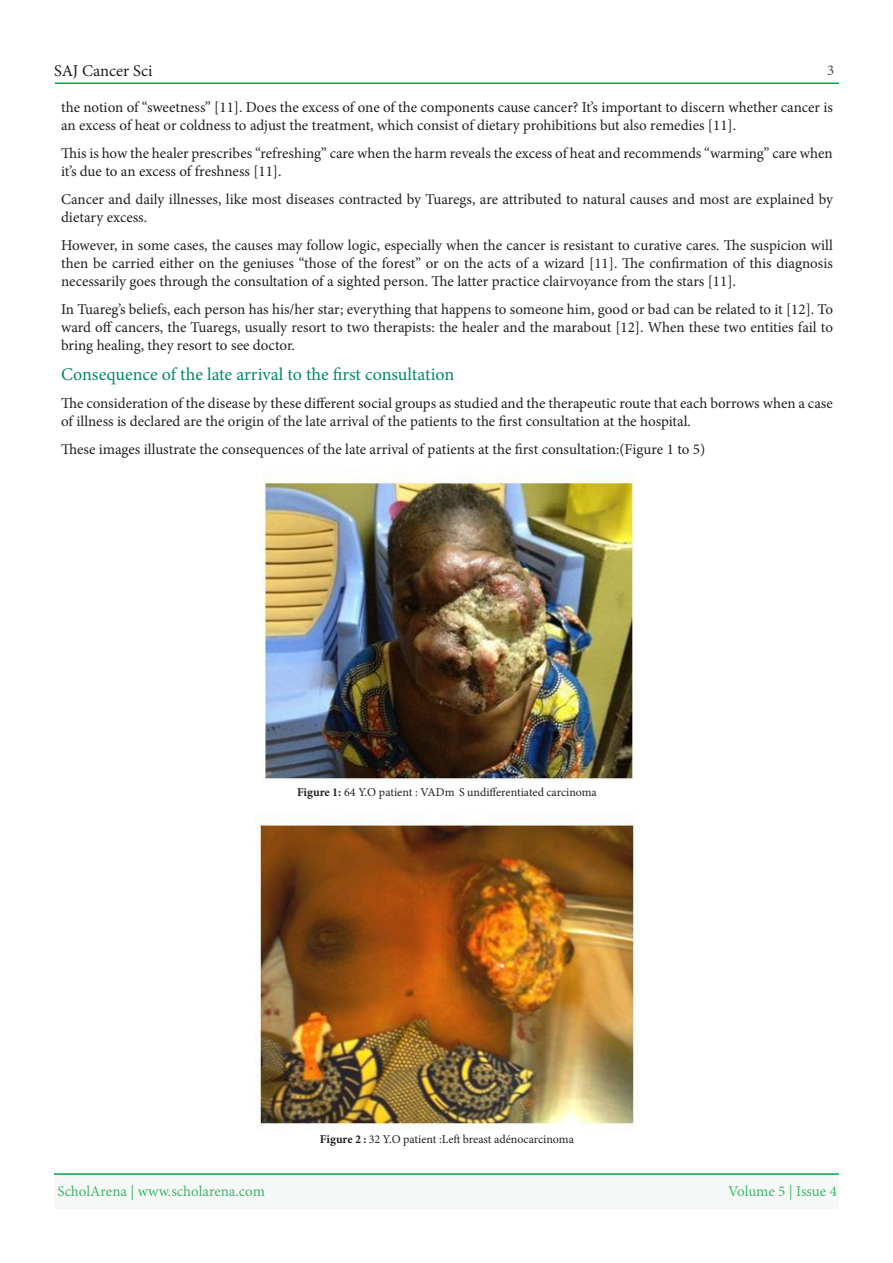
<style>
.page{position:relative;width:893px;height:1263px;background:#fff}
.page>*{position:absolute;margin:0;border:0;box-sizing:border-box;transform-origin:0 0}
.t1{font:18px "Minion Pro";letter-spacing:-.005em;color:#00896b}
.t2{font:16.5px "Minion Pro";color:#231f20}
.t3{font:15px/18px "Minion Pro";color:#231f20}
.t4{font:15px "Minion Pro";letter-spacing:-.005em;color:#40b86b}
.t5{font:15px "Minion Pro";color:#524c4c}
.t6{font:12px "Minion Pro";color:#231f20}
.s1{font-weight:700}
</style>
<div class="page">
<hr style="left:55px;top:82px;width:784px;height:2px;background:#0aa345">
<div style="left:54px;top:1174px;width:785px;height:35px;background:#f6f7f7"></div>
<hr style="left:54px;top:1173px;width:785px;height:2px;background:#0aa345">
<img style="left:256px;top:470px;width:380px;height:314px">
<img style="left:256px;top:813px;width:380px;height:318px">
<p class="t2" style="left:54px;top:59px;width:100px">SAJ Cancer Sci</p>
<p class="t5" style="left:827px;top:60px;width:9px">3</p>
<p class="t3" style="left:61px;top:98px;width:773px">the notion of “sweetness” [11 .] Does the excess of one of the components cause cancer? s’I t important to discern whether cancer is an excess of heat or coldness to adjust the treatment, which consist of dietary prohibitions but also remedies ]11 .[</p>
<p class="t3" style="left:61px;top:144px;width:773px">This is how the healer prescribes “refreshing” care when the harm reveals the excess of heat and recommends “warming” care when<br>s’i t due to an excess of freshness ]11 .[</p>
<p class="t3" style="left:61px;top:190px;width:773px">Cancer and daily illnesses, like most diseases contracted by Tuaregs, are attributed to natural causes and most are explained by dietary excess.</p>
<p class="t3" style="left:61px;top:236px;width:773px;text-align:justify">However in, some cases, the causes may follow logic, especially when the cancer is resistant to curative cares. The suspicion will then be carried either on the geniuses “those of the forest” or on the acts of a wizard [11 .] The confirmation of this diagnosis necessarily goes through the consultation of a sighted person. The latter practice clairvoyance from the stars ]11 .[</p>
<p class="t3" style="left:61px;top:300px;width:773px;text-align:justify">In Tuaregs’ beliefs, each person has his/her star; everything that happens to someone him, good or bad can be related to it [12 .] To ward off cancers, the Tuaregs, usually resort to two therapists: the healer and the marabout [12 .] When these two entities fail to bring healing, they resort to see doctor.</p>
<p class="t1" style="left:61px;top:362px;width:395px">Consequence of the late arrival to the first consultation</p>
<p class="t3" style="left:61px;top:394px;width:773px">The consideration of the disease by these different social groups as studied and the therapeutic route that each borrows when a case of illness is declared are the origin of the late arrival of the patients to the first consultation at the hospital.</p>
<p class="t3" style="left:61px;top:440px;width:646px">These images illustrate the consequences of the late arrival of patients at the first consultation (: Figure t o1 (5</p>
<p class="t6" style="left:297px;top:784px;width:301px"><span class="s1">Figure 1:</span> 64 O.Y patient : VADm S undifferentiated carcinoma</p>
<p class="t4" style="left:57px;top:1181px;width:209px">ScholArena | www.scholarena.com</p>
<p class="t6" style="left:320px;top:1131px;width:255px"><span class="s1">Figure :2</span> 32 O.Y patient :Left breast adénocarcinoma</p>
<p class="t4" style="left:728px;top:1181px;width:110px">Volume 5 | Issue 4</p>
</div>
